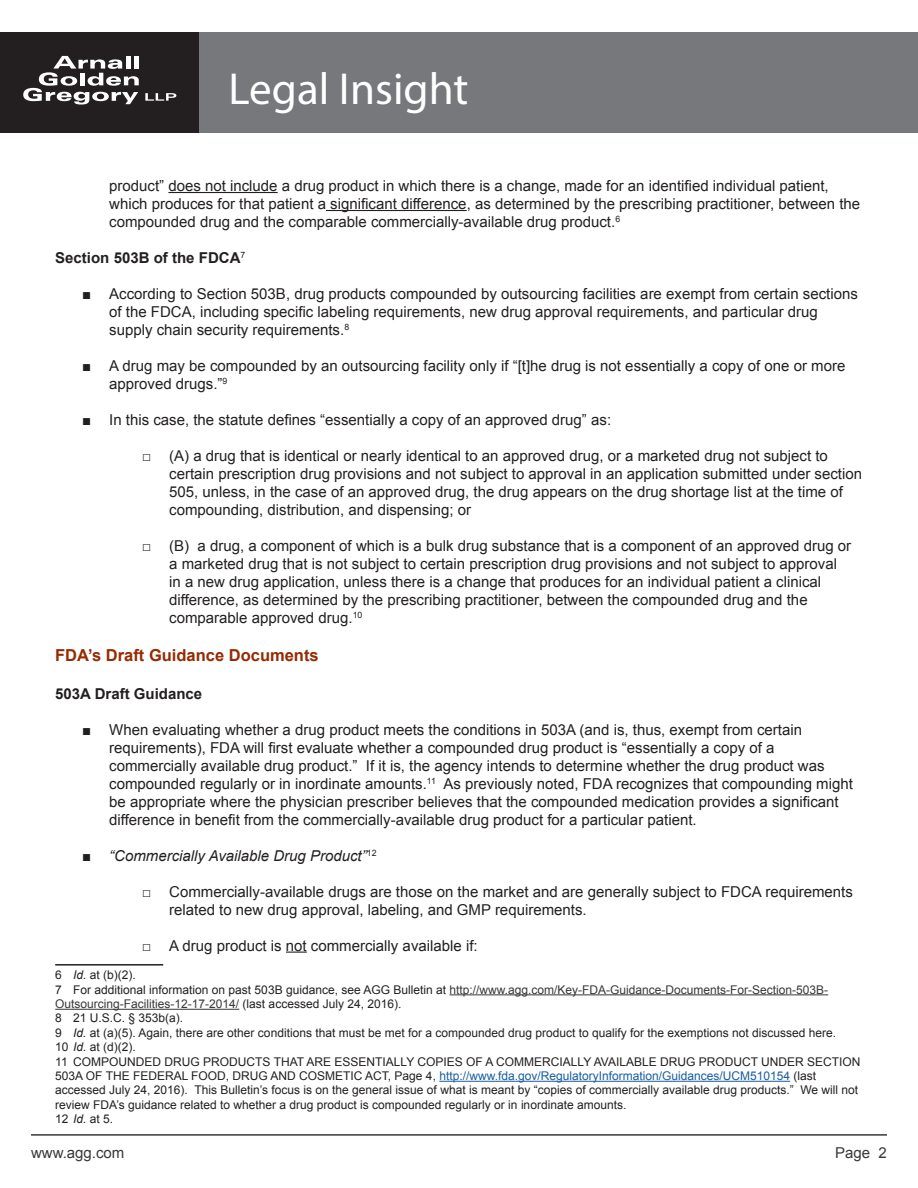
<style>
.page{position:relative;width:918px;height:1188px;background:#fff}
.page>*{position:absolute;margin:0;border:0;box-sizing:border-box;transform-origin:0 0}
.t1{font:45px "Myriad Pro";color:#fff}
.Subtitles{font:700 16.5px "Arial";color:#962a03}
.t2{font:15px/18px "Arial";color:#231f20}
.t3{font:italic 15px "Arial";color:#231f20}
.Regular_text{font:700 15px "Arial";color:#231f20}
.Subtitles-2{font:700 15px "Arial";color:#231f20}
.t4{font:15px "Arial";color:#383839}
.Footnote{font:12px/14.4px "Arial";color:#231f20}
.Footnote-2{font:12px/14.4px "Arial";color:#383839}
.s1{font-style:normal}
.s2{font-style:italic}
.s3{color:#231f20}
.s4{color:#175d9e}
</style>
<div class="page">
<div style="left:0;top:32px;width:200px;height:101px;background:#231f20"></div>
<svg style="left:23px;top:56px;width:116px;height:49px"></svg>
<svg style="left:145px;top:93px;width:31px;height:8px"></svg>
<div style="left:200px;top:32px;width:718px;height:101px;background:#76787b"></div>
<hr style="left:31px;top:1134px;width:856px;height:2px;background:#383839">
<hr style="left:168px;top:192px;width:110px;height:1px;background:#231f20">
<hr style="left:326px;top:210px;width:141px;height:1px;background:#231f20">
<svg style="left:286px;top:952px;width:21px;height:1px"></svg>
<hr style="left:55px;top:964px;width:108px;height:2px;background:#231f20">
<hr style="left:449px;top:994px;width:379px;height:1px;background:#383839">
<hr style="left:55px;top:1009px;width:184px;height:1px;background:#383839">
<hr style="left:439px;top:1081px;width:351px;height:1px;background:#175d9e">
<h1 class="t1" style="left:229px;top:61px;width:241px">Legal Insight</h1>
<p class="t2" style="left:109px;top:177px;width:752px">product” does not include a drug product in which there is a change, made for an identified individual patient, which produces for that patient a significant difference, as determined by the prescribing practitioner, between the compounded drug and the comparable commercially-available drug product.<sup>6</sup></p>
<p class="Regular_text" style="left:55px;top:248px;width:192px">Section 503B of the FDCA<sup>7</sup></p>
<p class="t2" style="left:109px;top:285px;width:750px;text-indent:-27px">■ According to Section 503B, drug products compounded by outsourcing facilities are exempt from certain sections of the FDCA, including specific labeling requirements, new drug approval requirements, and particular drug supply chain security requirements.<sup>8</sup></p>
<p class="t2" style="left:109px;top:357px;width:738px;text-indent:-27px">■ A drug may be compounded by an outsourcing facility only if “[t]he drug is not essentially a copy of one or more approved drugs.”<sup>9</sup></p>
<p class="t2" style="left:82px;top:411px;width:530px">■ In this case, the statute defines “essentially a copy of an approved drug” as:</p>
<p class="t2" style="left:169px;top:447px;width:694px;text-indent:-27px">□ (A) a drug that is identical or nearly identical to an approved drug, or a marketed drug not subject to certain prescription drug provisions and not subject to approval in an application submitted under section 505, unless, in the case of an approved drug, the drug appears on the drug shortage list at the time of compounding, distribution, and dispensing; or</p>
<p class="t2" style="left:169px;top:537px;width:684px;text-indent:-27px">□ (B) a drug, a component of which is a bulk drug substance that is a component of an approved drug or a marketed drug that is not subject to certain prescription drug provisions and not subject to approval in a new drug application, unless there is a change that produces for an individual patient a clinical difference, as determined by the prescribing practitioner, between the compounded drug and the comparable approved drug.<sup>10</sup></p>
<p class="Subtitles" style="left:55px;top:644px;width:265px">FDA’s Draft Guidance Documents</p>
<p class="Subtitles-2" style="left:55px;top:683px;width:148px">503A Draft Guidance</p>
<p class="t2" style="left:109px;top:720px;width:745px;text-indent:-27px">■ When evaluating whether a drug product meets the conditions in 503A (and is, thus, exempt from certain requirements), FDA will first evaluate whether a compounded drug product is “essentially a copy of a commercially available drug product.” If it is, the agency intends to determine whether the drug product was compounded regularly or in inordinate amounts.<sup>11</sup> As previously noted, FDA recognizes that compounding might be appropriate where the physician prescriber believes that the compounded medication provides a significant difference in benefit from the commercially-available drug product for a particular patient.</p>
<p class="t3" style="left:82px;top:846px;width:296px"><span class="s1">■</span> “Commercially Available Drug Product”<sup>12</sup></p>
<p class="t2" style="left:169px;top:882px;width:685px;text-indent:-27px">□ Commercially-available drugs are those on the market and are generally subject to FDCA requirements related to new drug approval, labeling, and GMP requirements.</p>
<p class="t2" style="left:142px;top:936px;width:337px">□ A drug product is not commercially available if:</p>
<p class="Footnote" style="left:55px;top:968px;width:82px">6 <span class="s2">Id.</span> at (b)(2).</p>
<p class="Footnote-2" style="left:55px;top:982px;width:775px"><span class="s3">7 For additional information on past 503B guidance, see AGG Bulletin at</span> http://www.agg.com/Key-FDA-Guidance-Documents-For-Section-503B-<br>Outsourcing-Facilities-12-17-2014/ <span class="s3">(last accessed July 24, 2016).</span></p>
<p class="Footnote" style="left:55px;top:1011px;width:130px">8 21 U.S.C. § 353b(a).</p>
<p class="Footnote" style="left:55px;top:1026px;width:783px">9 <span class="s2">Id.</span> at (a)(5). Again, there are other conditions that must be met for a compounded drug product to qualify for the exemptions not discussed here.</p>
<p class="Footnote" style="left:55px;top:1040px;width:82px">10 <span class="s2">Id.</span> at (d)(2).</p>
<p class="Footnote" style="left:55px;top:1054px;width:807px">11 COMPOUNDED DRUG PRODUCTS THAT ARE ESSENTIALLY COPIES OF A COMMERCIALLY AVAILABLE DRUG PRODUCT UNDER SECTION 503A OF THE FEDERAL FOOD, DRUG AND COSMETIC ACT, Page 4, <span class="s4">http://www.fda.gov/RegulatoryInformation/Guidances/UCM510154</span> (last accessed July 24, 2016). This Bulletin’s focus is on the general issue of what is meant by “copies of commercially available drug products.” We will not review FDA’s guidance related to whether a drug product is compounded regularly or in inordinate amounts.</p>
<p class="Footnote" style="left:55px;top:1112px;width:60px">12 <span class="s2">Id.</span> at 5.</p>
<p class="t4" style="left:31px;top:1142px;width:95px">www.agg.com</p>
<p class="t4" style="left:835px;top:1142px;width:53px">Page 2</p>
</div>
